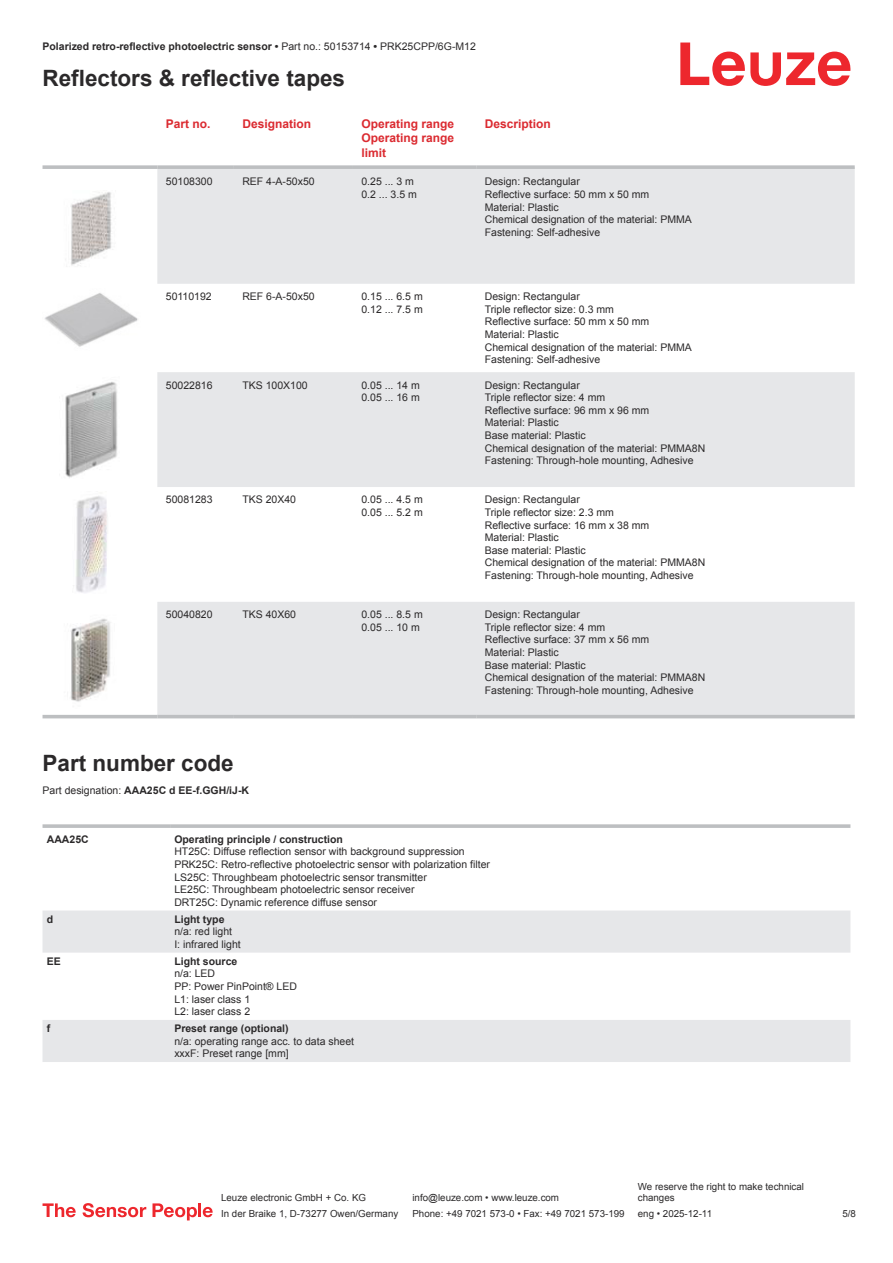
<style>
.page{position:relative;width:893px;height:1263px;background:#fff}
.page>*{position:absolute;margin:0;border:0;box-sizing:border-box;transform-origin:0 0}
.t1{font:700 22.5px "Arial";color:#2b292a}
.t2{font:700 12px/14.4px "Arial";color:#db2a30;text-align:justify}
.t3{font:10.5px/12.6px "Arial";color:#2b292a}
.t4{font:700 10.5px "Arial";color:#2b292a}
.t5{font:9.75px/11.7px "Arial";color:#2b292a}
.s1{font-weight:400}
</style>
<div class="page">
<svg style="left:680px;top:43px;width:170px;height:43px"></svg>
<svg style="left:157px;top:169px;width:698px;height:546px;fill:#e6e7e9"></svg>
<svg style="left:43px;top:165px;width:114px;height:4px"></svg>
<svg style="left:157px;top:165px;width:77px;height:4px"></svg>
<svg style="left:234px;top:165px;width:119px;height:4px"></svg>
<svg style="left:353px;top:165px;width:123px;height:4px"></svg>
<svg style="left:476px;top:165px;width:379px;height:4px;background:#c3c5c7"></svg>
<hr style="left:43px;top:715px;width:114px;height:3px;background:#bdbfc1">
<hr style="left:157px;top:715px;width:77px;height:3px;background:#bdbfc1">
<hr style="left:234px;top:715px;width:119px;height:3px;background:#bdbfc1">
<hr style="left:353px;top:715px;width:123px;height:3px;background:#bdbfc1">
<hr style="left:476px;top:715px;width:379px;height:3px;background:#bdbfc1">
<img style="left:71px;top:192px;width:41px;height:74px">
<img style="left:44px;top:293px;width:94px;height:54px">
<img style="left:65px;top:382px;width:53px;height:96px">
<img style="left:73px;top:496px;width:34px;height:97px">
<img style="left:70px;top:618px;width:41px;height:84px">
<svg style="left:43px;top:910px;width:807px;height:152px;fill:#e6e7e9"></svg>
<svg style="left:43px;top:824px;width:127px;height:4px"></svg>
<svg style="left:170px;top:824px;width:680px;height:4px;background:#c3c5c7"></svg>
<svg style="left:43px;top:1203px;width:33px;height:14px"></svg>
<svg style="left:83px;top:1203px;width:63px;height:14px"></svg>
<svg style="left:153px;top:1203px;width:44px;height:17px"></svg>
<hr style="left:198px;top:1203px;width:3px;height:14px;background:#ed272d">
<svg style="left:203px;top:1207px;width:10px;height:10px"></svg>
<p class="t4" style="left:43px;top:43px;width:435px">Polarized retro-reflective photoelectric sensor • <span class="s1">Part no.: 50153714</span> • <span class="s1">PRK25CPP/6G-M12</span></p>
<h1 class="t1" style="left:43px;top:70px;width:304px">Reflectors &amp; reflective tapes</h1>
<p class="t2" style="left:166px;top:117px;width:46px">Part no.</p>
<p class="t2" style="left:242px;top:117px;width:70px">Designation</p>
<p class="t2" style="left:361px;top:117px;width:94px">Operating range Operating range limit</p>
<p class="t2" style="left:485px;top:117px;width:68px">Description</p>
<p class="t3" style="left:166px;top:176px;width:48px">50108300</p>
<p class="t3" style="left:242px;top:176px;width:74px">REF 4-A-50x50</p>
<p class="t3" style="left:361px;top:176px;width:57px">0.25 ... 3 m<br>0.2 ... 3.5 m</p>
<p class="t3" style="left:485px;top:176px;width:209px">Design: Rectangular<br>Reflective surface: 50 mm x 50 mm<br>Material: Plastic<br>Chemical designation of the material: PMMA<br>Fastening: Self-adhesive</p>
<p class="t3" style="left:166px;top:291px;width:47px">50110192</p>
<p class="t3" style="left:242px;top:291px;width:74px">REF 6-A-50x50</p>
<p class="t3" style="left:361px;top:291px;width:63px">0.15 ... 6.5 m<br>0.12 ... 7.5 m</p>
<p class="t3" style="left:485px;top:291px;width:209px">Design: Rectangular<br>Triple reflector size: 0.3 mm<br>Reflective surface: 50 mm x 50 mm<br>Material: Plastic<br>Chemical designation of the material: PMMA<br>Fastening: Self-adhesive</p>
<p class="t3" style="left:166px;top:380px;width:48px">50022816</p>
<p class="t3" style="left:242px;top:380px;width:67px">TKS 100X100</p>
<p class="t3" style="left:361px;top:380px;width:60px">0.05 ... 14 m<br>0.05 ... 16 m</p>
<p class="t3" style="left:485px;top:380px;width:222px">Design: Rectangular<br>Triple reflector size: 4 mm<br>Reflective surface: 96 mm x 96 mm<br>Material: Plastic<br>Base material: Plastic<br>Chemical designation of the material: PMMA8N<br>Fastening: Through-hole mounting, Adhesive</p>
<p class="t3" style="left:166px;top:494px;width:48px">50081283</p>
<p class="t3" style="left:242px;top:494px;width:55px">TKS 20X40</p>
<p class="t3" style="left:361px;top:494px;width:63px">0.05 ... 4.5 m<br>0.05 ... 5.2 m</p>
<p class="t3" style="left:485px;top:494px;width:222px">Design: Rectangular<br>Triple reflector size: 2.3 mm<br>Reflective surface: 16 mm x 38 mm<br>Material: Plastic<br>Base material: Plastic<br>Chemical designation of the material: PMMA8N<br>Fastening: Through-hole mounting, Adhesive</p>
<p class="t3" style="left:166px;top:609px;width:48px">50040820</p>
<p class="t3" style="left:242px;top:609px;width:55px">TKS 40X60</p>
<p class="t3" style="left:361px;top:609px;width:63px">0.05 ... 8.5 m<br>0.05 ... 10 m</p>
<p class="t3" style="left:485px;top:609px;width:222px">Design: Rectangular<br>Triple reflector size: 4 mm<br>Reflective surface: 37 mm x 56 mm<br>Material: Plastic<br>Base material: Plastic<br>Chemical designation of the material: PMMA8N<br>Fastening: Through-hole mounting, Adhesive</p>
<h1 class="t1" style="left:43px;top:755px;width:193px">Part number code</h1>
<p class="t4" style="left:43px;top:786px;width:208px"><span class="s1">Part designation:</span> AAA25C d EE-f.GGH/iJ-K</p>
<p class="t4" style="left:47px;top:835px;width:43px">AAA25C</p>
<p class="t4" style="left:174px;top:835px;width:170px">Operating principle / construction</p>
<p class="t3" style="left:174px;top:846px;width:317px">HT25C: Diffuse reflection sensor with background suppression PRK25C: Retro-reflective photoelectric sensor with polarization filter LS25C: Throughbeam photoelectric sensor transmitter<br>LE25C: Throughbeam photoelectric sensor receiver<br>DRT25C: Dynamic reference diffuse sensor</p>
<p class="t4" style="left:47px;top:915px;width:8px">d</p>
<p class="t4" style="left:174px;top:915px;width:52px">Light type</p>
<p class="t3" style="left:174px;top:926px;width:68px">n/a: red light<br>I: infrared light</p>
<p class="t4" style="left:47px;top:957px;width:16px">EE</p>
<p class="t4" style="left:174px;top:957px;width:65px">Light source</p>
<p class="t3" style="left:174px;top:968px;width:124px">n/a: LED<br>PP: Power PinPoint® LED<br>L1: laser class 1<br>L2: laser class 2</p>
<p class="t4" style="left:47px;top:1024px;width:5px">f</p>
<p class="t4" style="left:174px;top:1024px;width:116px">Preset range (optional)</p>
<p class="t3" style="left:174px;top:1036px;width:181px">n/a: operating range acc. to data sheet xxxF: Preset range [mm]</p>
<p class="t5" style="left:221px;top:1193px;width:146px">Leuze electronic GmbH + Co. KG</p>
<p class="t5" style="left:412px;top:1193px;width:148px">info@leuze.com • www.leuze.com</p>
<p class="t5" style="left:638px;top:1181px;width:168px">We reserve the right to make technical changes</p>
<p class="t5" style="left:221px;top:1209px;width:179px">In der Braike 1, D-73277 Owen/Germany</p>
<p class="t5" style="left:412px;top:1209px;width:214px">Phone: +49 7021 573-0 • Fax: +49 7021 573-199</p>
<p class="t5" style="left:638px;top:1209px;width:76px">eng • 2025-12-11</p>
<p class="t5" style="left:842px;top:1209px;width:15px">5 /8</p>
</div>
